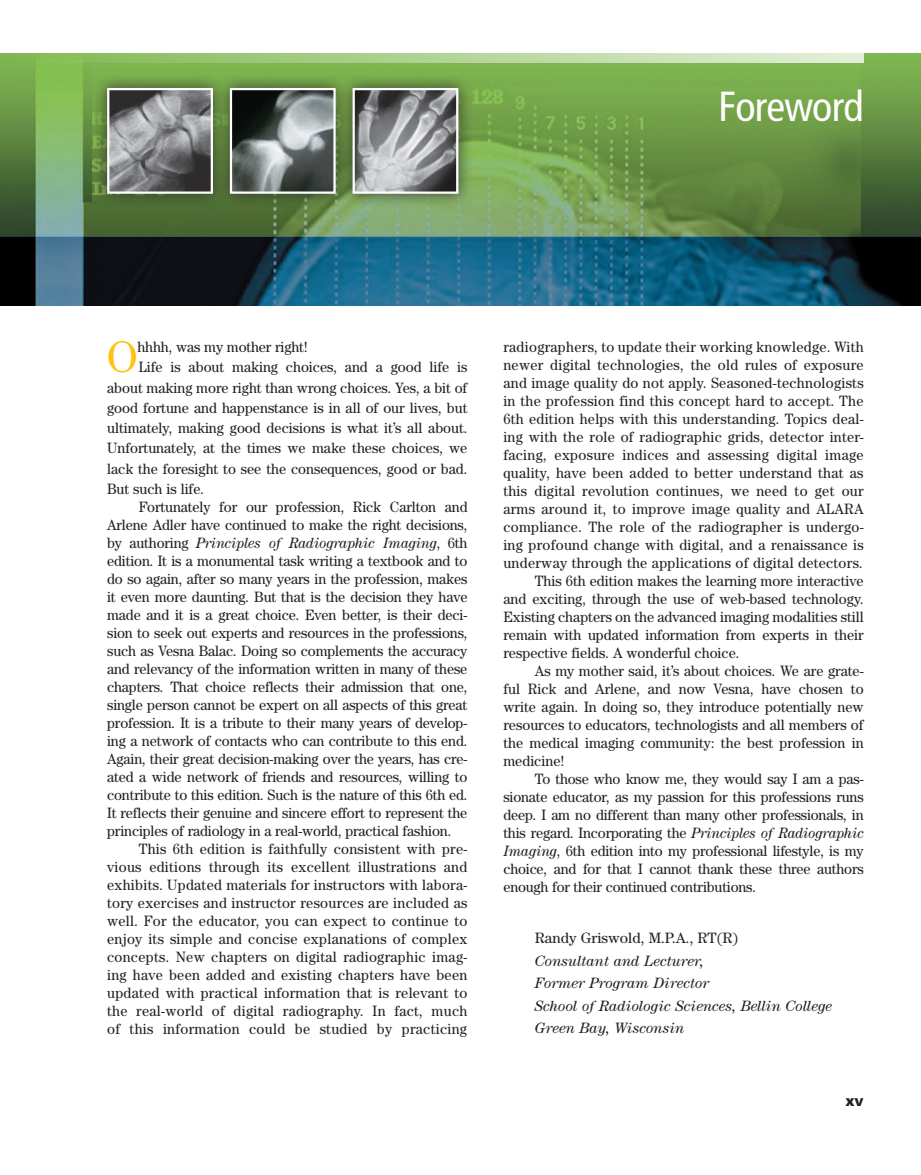
<style>
.page{position:relative;width:921px;height:1175px;background:#fff}
.page>*{position:absolute;margin:0;border:0;box-sizing:border-box;transform-origin:0 0}
.t1{font:44.4px "Century Std";color:#fec210;scale:.95 1}
.t2{font:condensed 42px "Frutiger LT Std";letter-spacing:-.02em;color:#fff}
.t3{font:15px/18px "Century Std";color:#231f20;text-align:justify;scale:.95 1}
.t4{font:15px "Century Std";letter-spacing:.02em;color:#231f20;scale:.95 1}
.t5{font:italic 15px/22.5px "Century Std";color:#231f20}
.t6{font:15px "Century Std";color:#231f20}
.t7{font:900 15px "Frutiger LT Std";color:#231f20}
.s1{font-style:italic}
</style>
<div class="page">
<img style="left:0;top:53px;width:920px;height:252px">
<svg style="left:0;top:53px;width:863px;height:9px"></svg>
<div style="left:92px;top:73px;width:136px;height:136px;background:#231f20;opacity:.75"></div>
<img style="left:110px;top:91px;width:100px;height:100px">
<div style="left:107px;top:88px;width:106px;height:106px;border:2px solid #fff"></div>
<div style="left:214px;top:73px;width:137px;height:136px;background:#231f20;opacity:.75"></div>
<img style="left:233px;top:91px;width:99px;height:100px">
<div style="left:230px;top:88px;width:105px;height:106px;border:2px solid #fff"></div>
<div style="left:337px;top:73px;width:136px;height:136px;background:#231f20;opacity:.75"></div>
<img style="left:355px;top:91px;width:100px;height:100px">
<div style="left:352px;top:88px;width:106px;height:106px;border:2px solid #fff"></div>
<h2 class="t2" style="left:718px;top:82px;width:147px">Foreword</h2>
<h1 class="t1" style="left:107px;top:331px;width:34px">O</h1>
<p class="t3" style="left:137px;top:338px;width:181px">hhhh, was my mother right!</p>
<p class="t3" style="left:139px;top:358px;width:347px">Life is about making choices, and a good life is</p>
<p class="t3" style="left:107px;top:378px;width:380px">about making more right than wrong choices. Yes, a bit of</p>
<p class="t3" style="left:107px;top:398px;width:381px">good fortune and happenstance is in all of our lives, but</p>
<p class="t3" style="left:107px;top:419px;width:380px">ultimately, making good decisions is what it’s all about.</p>
<p class="t3" style="left:107px;top:439px;width:380px">Unfortunately, at the times we make these choices, we</p>
<p class="t3" style="left:107px;top:459px;width:381px">lack the foresight to see the consequences, good or bad.</p>
<p class="t3" style="left:107px;top:479px;width:103px">But such is life.</p>
<p class="t3" style="left:107px;top:497px;width:381px;text-indent:32px">Fortunately for our profession, Rick Carlton and Arlene Adler have continued to make the right decisions, by authoring <span class="s1">Principles of Radiographic Imaging</span>, 6th edition. It is a monumental task writing a textbook and to do so again, after so many years in the profession, makes it even more daunting. But that is the decision they have made and it is a great choice. Even better, is their deci&shy;sion to seek out experts and resources in the professions, such as Vesna Balac. Doing so complements the accuracy and relevancy of the information written in many of these chapters. That choice reflects their admission that one, single person cannot be expert on all aspects of this great profession. It is a tribute to their many years of develop&shy;ing a network of contacts who can contribute to this end.<br>Again, their great decision-making over the years, has cre&shy;ated a wide network of friends and resources, willing to contribute to this edition. Such is the nature of this 6th ed.<br>It reflects their genuine and sincere effort to represent the principles of radiology in a real-world, practical fashion.</p>
<p class="t3" style="left:107px;top:839px;width:381px;text-indent:32px">This 6th edition is faithfully consistent with pre&shy;vious editions through its excellent illustrations and exhibits. Updated materials for instructors with labora&shy;tory exercises and instructor resources are included as well. For the educator, you can expect to continue to enjoy its simple and concise explanations of complex concepts. New chapters on digital radiographic imag&shy;ing have been added and existing chapters have been updated with practical information that is relevant to the real-world of digital radiography. In fact, much of this information could be studied by practicing</p>
<p class="t4" style="left:503px;top:338px;width:380px">radiographers, to update their working knowledge. With</p>
<p class="t4" style="left:503px;top:356px;width:380px">newer digital technologies, the old rules of exposure</p>
<p class="t4" style="left:503px;top:374px;width:380px">and image quality do not apply. Seasoned-technologists</p>
<p class="t4" style="left:503px;top:392px;width:380px">in the profession find this concept hard to accept. The</p>
<p class="t4" style="left:503px;top:410px;width:381px">6th edition helps with this understanding. Topics deal-</p>
<p class="t4" style="left:503px;top:428px;width:380px">ing with the role of radiographic grids, detector inter-</p>
<p class="t4" style="left:503px;top:446px;width:380px">facing, exposure indices and assessing digital image</p>
<p class="t4" style="left:503px;top:464px;width:380px">quality, have been added to better understand that as</p>
<p class="t4" style="left:503px;top:482px;width:380px">this digital revolution continues, we need to get our</p>
<p class="t4" style="left:503px;top:500px;width:380px">arms around it, to improve image quality and ALARA</p>
<p class="t4" style="left:503px;top:518px;width:380px">compliance. The role of the radiographer is undergo-</p>
<p class="t4" style="left:503px;top:536px;width:381px">ing profound change with digital, and a renaissance is</p>
<p class="t4" style="left:503px;top:554px;width:380px">underway through the applications of digital detectors.</p>
<p class="t3" style="left:535px;top:572px;width:347px">This 6th edition makes the learning more interactive</p>
<p class="t3" style="left:503px;top:590px;width:380px">and exciting, through the use of web-based technology.</p>
<p class="t3" style="left:503px;top:608px;width:381px">Existing chapters on the advanced imaging modalities still</p>
<p class="t3" style="left:503px;top:626px;width:381px">remain with updated information from experts in their</p>
<p class="t3" style="left:503px;top:644px;width:250px">respective fields. A wonderful choice.</p>
<p class="t3" style="left:535px;top:662px;width:347px">As my mother said, it’s about choices. We are grate-</p>
<p class="t3" style="left:503px;top:680px;width:380px">ful Rick and Arlene, and now Vesna, have chosen to</p>
<p class="t3" style="left:503px;top:698px;width:380px">write again. In doing so, they introduce potentially new</p>
<p class="t3" style="left:503px;top:716px;width:380px">resources to educators, technologists and all members of</p>
<p class="t3" style="left:503px;top:734px;width:380px">the medical imaging community: the best profession in</p>
<p class="t3" style="left:503px;top:752px;width:66px">medicine!</p>
<p class="t3" style="left:535px;top:770px;width:347px">To those who know me, they would say I am a pas-</p>
<p class="t3" style="left:503px;top:788px;width:380px">sionate educator, as my passion for this professions runs</p>
<p class="t3" style="left:503px;top:806px;width:380px">deep. I am no different than many other professionals, in</p>
<p class="t3" style="left:503px;top:824px;width:380px">this regard. Incorporating the <span class="s1">Principles of Radiographic</span></p>
<p class="t3" style="left:503px;top:842px;width:380px"><span class="s1">Imaging</span>, 6th edition into my professional lifestyle, is my</p>
<p class="t3" style="left:503px;top:860px;width:381px">choice, and for that I cannot thank these three authors</p>
<p class="t3" style="left:503px;top:878px;width:267px">enough for their continued contributions.</p>
<p class="t6" style="left:535px;top:929px;width:205px">Randy Griswold, M.P.A., RT(R)</p>
<p class="t5" style="left:535px;top:949px;width:299px">Consultant and Lecturer,<br>Former Program Director<br>School of Radiologic Sciences, Bellin College<br>Green Bay, Wisconsin</p>
<p class="t7" style="left:845px;top:1092px;width:20px">xv</p>
</div>
